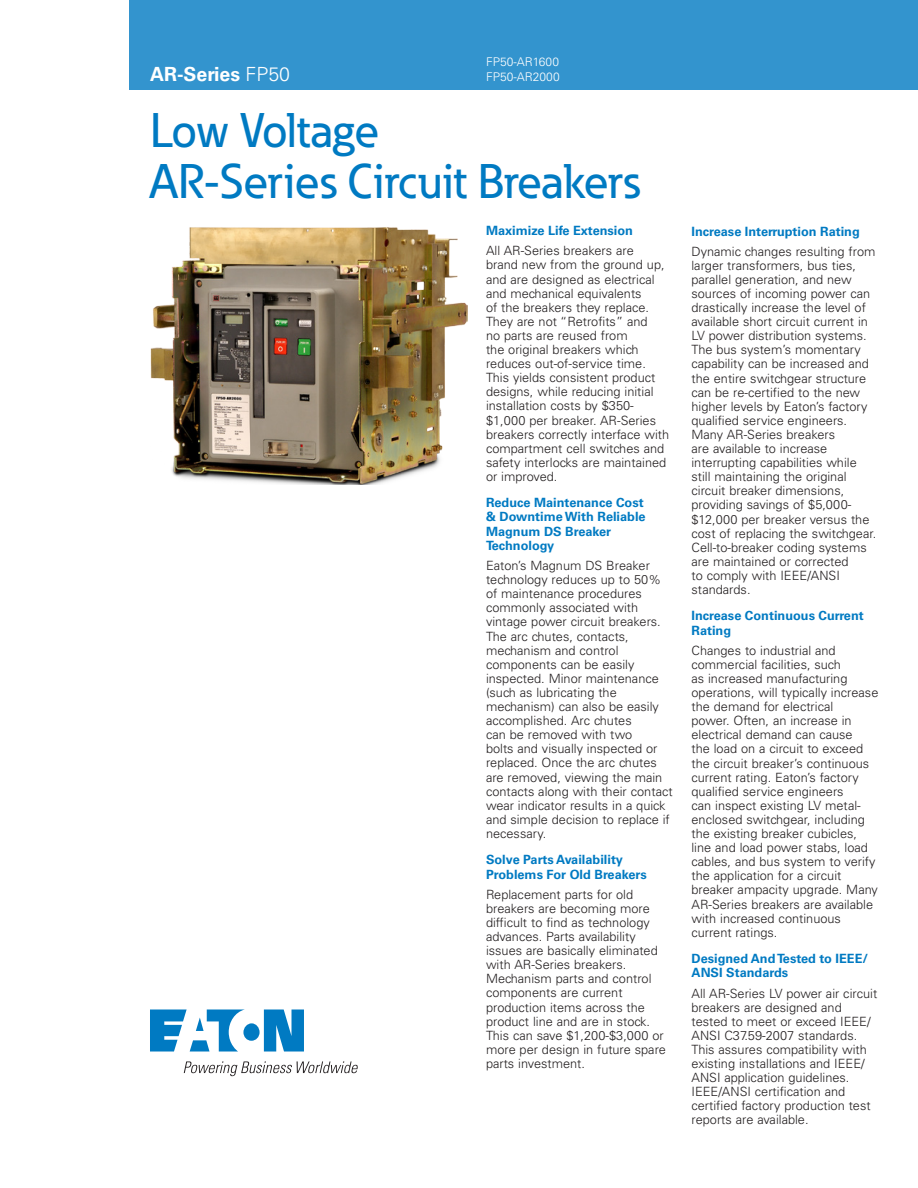
<style>
.page{position:relative;width:918px;height:1188px;background:#fff}
.page>*{position:absolute;margin:0;border:0;box-sizing:border-box;transform-origin:0 0}
._01_Headline___ADJ_C{font:500 48px "Eaton";color:#007ac2}
.t1{font:700 19.5px "Univers";color:#fff}
._02_Body__8_5_pt{font:300 12.75px/14.1px "Univers";color:#231f20}
._02_Body_Head__8_5_p{font:700 12.75px/14.2px "Univers";color:#007ac2}
.t2{font:300 12px/15px "Univers";color:#fff}
.s1{font-weight:300}
</style>
<div class="page">
<img style="left:150px;top:227px;width:318px;height:258px">
<div style="left:129px;top:0;width:789px;height:90px;background:#3394ce"></div>
<svg style="left:150px;top:1010px;width:154px;height:42px"></svg>
<svg style="left:184px;top:1061px;width:174px;height:15px"></svg>
<h2 class="t1" style="left:150px;top:63px;width:142px">AR-Series <span class="s1">FP50</span></h2>
<p class="t2" style="left:486px;top:54px;width:75px">FP50-AR1600<br>FP50-AR2000</p>
<p class="_01_Headline___ADJ_C" style="left:150px;top:101px;width:231px">Low Voltage</p>
<p class="_01_Headline___ADJ_C" style="left:150px;top:152px;width:492px">AR-Series Circuit Breakers</p>
<p class="_02_Body_Head__8_5_p" style="left:486px;top:224px;width:149px">Maximize Life Extension</p>
<p class="_02_Body__8_5_pt" style="left:486px;top:244px;width:185px">All AR-Series breakers are<br>brand new from the ground up, and are designed as electrical and mechanical equivalents<br>of the breakers they replace.<br>They are not “Retrofits” and<br>no parts are reused from<br>the original breakers which reduces out-of-service time.<br>This yields consistent product designs, while reducing initial installation costs by $350- $1,000 per breaker. AR-Series breakers correctly interface with compartment cell switches and safety interlocks are maintained or improved.</p>
<p class="_02_Body_Head__8_5_p" style="left:486px;top:496px;width:161px">Reduce Maintenance Cost &amp; Downtime With Reliable<br>Magnum DS Breaker<br>Technology</p>
<p class="_02_Body__8_5_pt" style="left:486px;top:559px;width:188px">Eaton’s Magnum DS Breaker technology reduces up to 50% of maintenance procedures commonly associated with vintage power circuit breakers.<br>The arc chutes, contacts, mechanism and control components can be easily inspected. Minor maintenance (such as lubricating the mechanism) can also be easily accomplished. Arc chutes<br>can be removed with two<br>bolts and visually inspected or replaced. Once the arc chutes are removed, viewing the main contacts along with their contact wear indicator results in a quick and simple decision to replace if necessary.</p>
<p class="_02_Body_Head__8_5_p" style="left:486px;top:853px;width:162px">Solve Parts Availability<br>Problems For Old Breakers</p>
<p class="_02_Body__8_5_pt" style="left:486px;top:887px;width:182px">Replacement parts for old breakers are becoming more difficult to find as technology advances. Parts availability issues are basically eliminated with AR-Series breakers.<br>Mechanism parts and control components are current production items across the product line and are in stock.<br>This can save $1,200-$3,000 or more per design in future spare parts investment.</p>
<p class="_02_Body_Head__8_5_p" style="left:692px;top:224px;width:170px">Increase Interruption Rating</p>
<p class="_02_Body__8_5_pt" style="left:692px;top:244px;width:186px">Dynamic changes resulting from larger transformers, bus ties, parallel generation, and new sources of incoming power can drastically increase the level of available short circuit current in<br>LV power distribution systems.<br>The bus system’s momentary capability can be increased and the entire switchgear structure can be re-certified to the new higher levels by Eaton’s factory qualified service engineers.<br>Many AR-Series breakers<br>are available to increase interrupting capabilities while still maintaining the original circuit breaker dimensions, providing savings of $5,000- $12,000 per breaker versus the cost of replacing the switchgear.<br>Cell-to-breaker coding systems are maintained or corrected<br>to comply with IEEE/ANSI standards.</p>
<p class="_02_Body_Head__8_5_p" style="left:692px;top:609px;width:174px">Increase Continuous Current<br>Rating</p>
<p class="_02_Body__8_5_pt" style="left:692px;top:643px;width:188px">Changes to industrial and commercial facilities, such<br>as increased manufacturing operations, will typically increase the demand for electrical<br>power. Often, an increase in electrical demand can cause<br>the load on a circuit to exceed the circuit breaker’s continuous current rating. Eaton’s factory qualified service engineers<br>can inspect existing LV metal&shy;enclosed switchgear, including the existing breaker cubicles, line and load power stabs, load cables, and bus system to verify the application for a circuit breaker ampacity upgrade. Many<br>AR-Series breakers are available with increased continuous current ratings.</p>
<p class="_02_Body_Head__8_5_p" style="left:692px;top:952px;width:178px">Designed And Tested to IEEE/<br>ANSI Standards</p>
<p class="_02_Body__8_5_pt" style="left:692px;top:986px;width:187px">All AR-Series LV power air circuit breakers are designed and tested to meet or exceed IEEE/<br>ANSI C37.59-2007 standards.<br>This assures compatibility with existing installations and IEEE/<br>ANSI application guidelines.<br>IEEE/ANSI certification and certified factory production test reports are available.</p>
</div>
